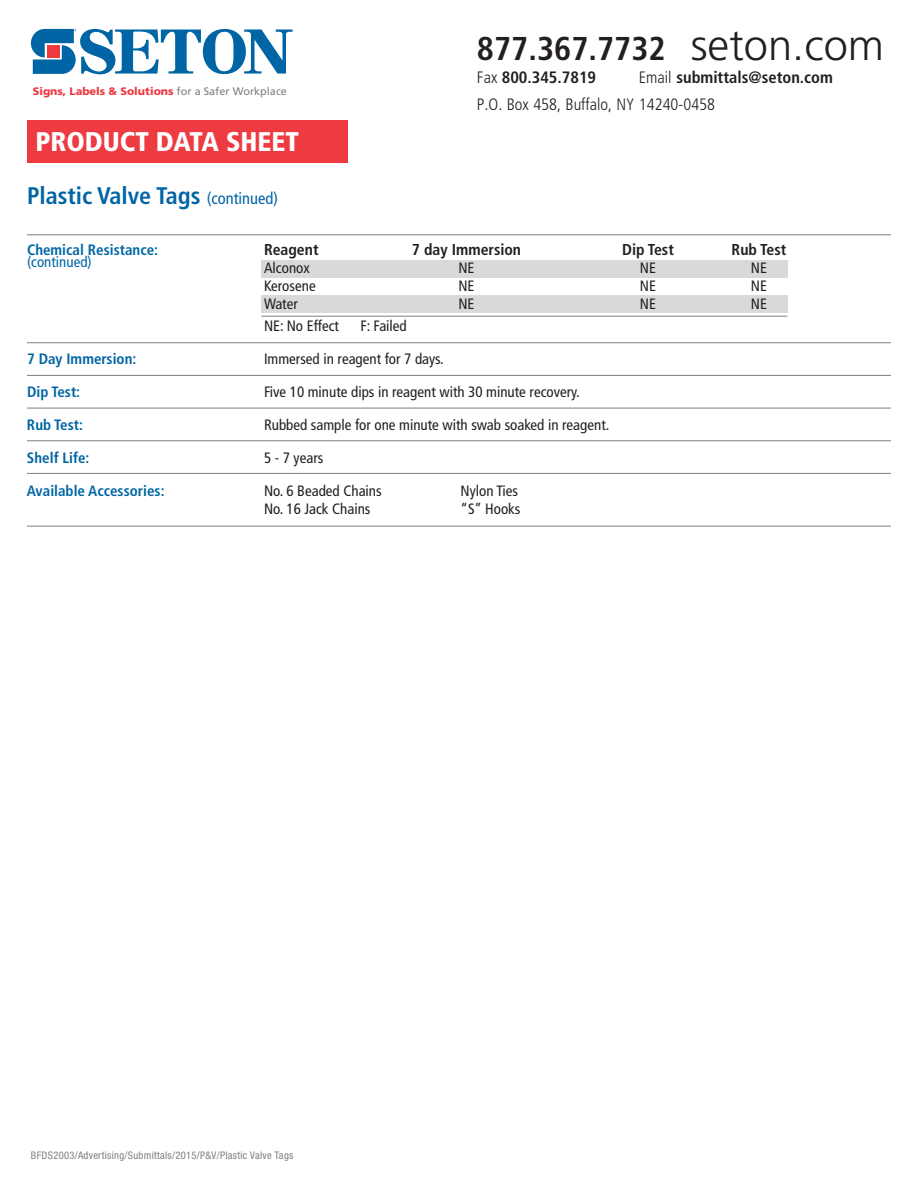
<style>
.page{position:relative;width:918px;height:1188px;background:#fff}
.page>*{position:absolute;margin:0;border:0;box-sizing:border-box;transform-origin:0 0}
.t1{font:700 condensed 33px "Frutiger";color:#231f20}
.t2{font:900 condensed 27px "Frutiger";color:#fff}
.t3{font:700 condensed 24px "Frutiger";color:#0065a4}
.t4{font:300 condensed 16.5px/27px "Frutiger";color:#231f20}
.t5{font:700 condensed 16.5px "Frutiger";color:#231f20}
.t6{font:700 condensed 15.75px "Frutiger";color:#231f20}
.t7{font:condensed 15px "Frutiger";color:#231f20}
.t8{font:700 condensed 15px "Frutiger";color:#0065a4}
.t9{font:700 condensed 15px "Frutiger";color:#0067a5}
.t10{font:condensed 15px "Frutiger";color:#0067a5}
.t11{font:900 10.8px "Frutiger";color:#ee3a41}
.t12{font:condensed 10.5px "Helvetica Neue";letter-spacing:.03em;color:#808083}
.s1{font-weight:400;color:#808083}
.s2{font-weight:400;font-size:16.5px}
.s3{font-weight:300;font-stretch:normal;font-size:43.5px}
.s4{font-weight:300}
.s5{font-weight:700}
</style>
<div class="page">
<div style="left:261px;top:295px;width:527px;height:18px;background:#d8d9da"></div>
<div style="left:261px;top:260px;width:527px;height:18px;background:#d8d9da"></div>
<div style="left:27px;top:120px;width:321px;height:43px;background:#ee3a41"></div>
<svg style="left:31px;top:28px;width:262px;height:47px"></svg>
<hr style="left:261px;top:316px;width:526px;height:1px;background:#808083">
<hr style="left:27px;top:234px;width:864px;height:1px;background:#808083">
<hr style="left:27px;top:342px;width:864px;height:1px;background:#808083">
<hr style="left:27px;top:375px;width:864px;height:1px;background:#808083">
<hr style="left:27px;top:408px;width:864px;height:1px;background:#808083">
<hr style="left:27px;top:440px;width:864px;height:1px;background:#808083">
<hr style="left:27px;top:473px;width:864px;height:1px;background:#808083">
<hr style="left:27px;top:526px;width:864px;height:1px;background:#808083">
<p class="t11" style="left:33px;top:84px;width:256px">Signs, Labels &amp; Solutions <span class="s1">for a Safer Workplace</span></p>
<h2 class="t2" style="left:35px;top:125px;width:265px">PRODUCT DATA SHEET</h2>
<h3 class="t3" style="left:27px;top:181px;width:253px">Plastic Valve Tags <span class="s2">(continued)</span></h3>
<h1 class="t1" style="left:477px;top:29px;width:409px">877.367.7732 <span class="s3">seton.com</span></h1>
<p class="t5" style="left:477px;top:67px;width:121px"><span class="s4">Fax</span> 800.345.7819</p>
<p class="t4" style="left:477px;top:64px;width:357px;text-indent:162px">Email <span class="s5">submittals@seton.com<br></span>P.O. Box 458, Buffalo, NY 14240-0458</p>
<p class="t9" style="left:27px;top:241px;width:133px">Chemical Resistance:</p>
<p class="t6" style="left:264px;top:240px;width:56px">Reagent</p>
<p class="t6" style="left:412px;top:240px;width:111px">7 day Immersion</p>
<p class="t6" style="left:622px;top:240px;width:53px">Dip Test</p>
<p class="t6" style="left:732px;top:240px;width:56px">Rub Test</p>
<p class="t10" style="left:27px;top:253px;width:66px">(continued)</p>
<p class="t7" style="left:264px;top:259px;width:47px">Alconox</p>
<p class="t7" style="left:458px;top:259px;width:18px">NE</p>
<p class="t7" style="left:640px;top:259px;width:18px">NE</p>
<p class="t7" style="left:751px;top:259px;width:18px">NE</p>
<p class="t7" style="left:264px;top:277px;width:53px">Kerosene</p>
<p class="t7" style="left:458px;top:277px;width:18px">NE</p>
<p class="t7" style="left:640px;top:277px;width:18px">NE</p>
<p class="t7" style="left:751px;top:277px;width:18px">NE</p>
<p class="t7" style="left:264px;top:295px;width:35px">Water</p>
<p class="t7" style="left:458px;top:295px;width:18px">NE</p>
<p class="t7" style="left:640px;top:295px;width:18px">NE</p>
<p class="t7" style="left:751px;top:295px;width:18px">NE</p>
<p class="t7" style="left:264px;top:317px;width:77px">NE: No Effect</p>
<p class="t7" style="left:361px;top:317px;width:48px">F: Failed</p>
<p class="t8" style="left:27px;top:350px;width:111px">7 Day Immersion:</p>
<p class="t7" style="left:264px;top:350px;width:181px">Immersed in reagent for 7 days.</p>
<p class="t8" style="left:27px;top:383px;width:55px">Dip Test:</p>
<p class="t7" style="left:264px;top:383px;width:317px">Five 10 minute dips in reagent with 30 minute recovery.</p>
<p class="t8" style="left:27px;top:416px;width:57px">Rub Test:</p>
<p class="t7" style="left:264px;top:416px;width:347px">Rubbed sample for one minute with swab soaked in reagent.</p>
<p class="t8" style="left:27px;top:449px;width:64px">Shelf Life:</p>
<p class="t7" style="left:264px;top:449px;width:61px">5 - 7 years</p>
<p class="t8" style="left:27px;top:482px;width:139px">Available Accessories:</p>
<p class="t7" style="left:264px;top:482px;width:119px">No. 6 Beaded Chains</p>
<p class="t7" style="left:460px;top:482px;width:59px">Nylon Ties</p>
<p class="t7" style="left:264px;top:500px;width:108px">No. 16 Jack Chains</p>
<p class="t7" style="left:460px;top:500px;width:61px">“S” Hooks</p>
<p class="t12" style="left:31px;top:1149px;width:264px">BFDS2003/Advertising/Submittals/2015/P&amp;V/Plastic Valve Tags</p>
</div>
